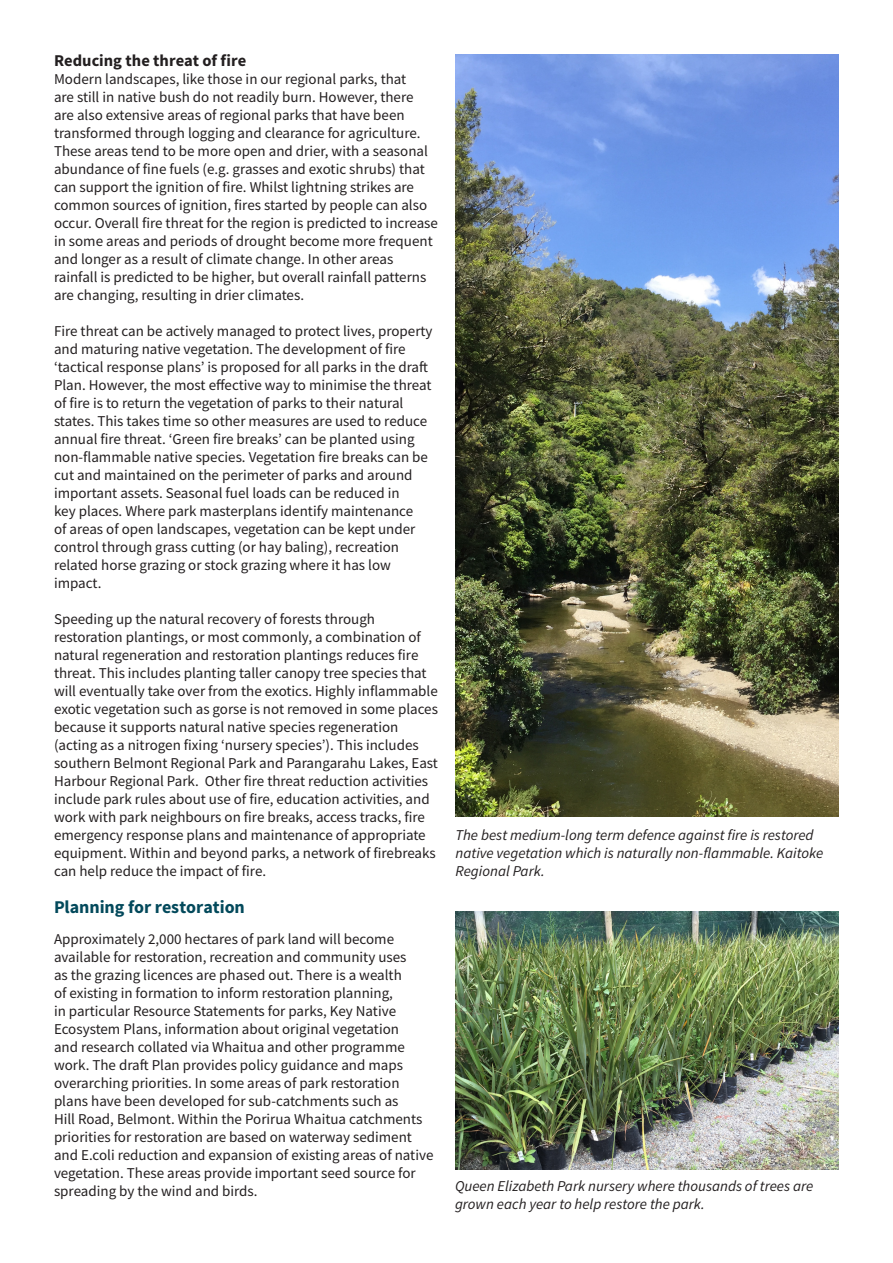
<style>
.page{position:relative;width:893px;height:1263px;background:#fff}
.page>*{position:absolute;margin:0;border:0;box-sizing:border-box;transform-origin:0 0}
.t1{font:700 18px "Source Sans Pro";color:#03495b}
.t2{font:700 16.5px "Source Sans Pro";color:#231f20}
.t3{font:15px/18px "Source Sans Pro";color:#231f20}
.t4{font:italic 15px/18px "Source Sans Pro";color:#231f20}
</style>
<div class="page">
<img style="left:455px;top:54px;width:384px;height:762px">
<img style="left:455px;top:911px;width:384px;height:258px">
<h5 class="t2" style="left:54px;top:50px;width:194px">Reducing the threat of fire</h5>
<p class="t3" style="left:54px;top:70px;width:385px">Modern landscapes, like those in our regional parks, that<br>are still in native bush do not readily burn. However, there<br>are also extensive areas of regional parks that have been transformed through logging and clearance for agriculture.<br>These areas tend to be more open and drier, with a seasonal abundance of fine fuels (e.g. grasses and exotic shrubs) that can support the ignition of fire. Whilst lightning strikes are common sources of ignition, fires started by people can also occur. Overall fire threat for the region is predicted to increase in some areas and periods of drought become more frequent and longer as a result of climate change. In other areas rainfall is predicted to be higher, but overall rainfall patterns are changing, resulting in drier climates.</p>
<p class="t3" style="left:54px;top:322px;width:380px">Fire threat can be actively managed to protect lives, property and maturing native vegetation. The development of fire ‘tactical response plans’ is proposed for all parks in the draft Plan. However, the most effective way to minimise the threat of fire is to return the vegetation of parks to their natural states. This takes time so other measures are used to reduce annual fire threat. ‘Green fire breaks’ can be planted using non-flammable native species. Vegetation fire breaks can be cut and maintained on the perimeter of parks and around important assets. Seasonal fuel loads can be reduced in<br>key places. Where park masterplans identify maintenance<br>of areas of open landscapes, vegetation can be kept under control through grass cutting (or hay baling), recreation related horse grazing or stock grazing where it has low impact.</p>
<p class="t3" style="left:54px;top:610px;width:385px">Speeding up the natural recovery of forests through restoration plantings, or most commonly, a combination of natural regeneration and restoration plantings reduces fire threat. This includes planting taller canopy tree species that will eventually take over from the exotics. Highly inflammable exotic vegetation such as gorse is not removed in some places because it supports natural native species regeneration (acting as a nitrogen fixing ‘nursery species’). This includes southern Belmont Regional Park and Parangarahu Lakes, East Harbour Regional Park. Other fire threat reduction activities include park rules about use of fire, education activities, and work with park neighbours on fire breaks, access tracks, fire emergency response plans and maintenance of appropriate equipment. Within and beyond parks, a network of firebreaks can help reduce the impact of fire.</p>
<h4 class="t1" style="left:54px;top:895px;width:192px">Planning for restoration</h4>
<p class="t3" style="left:54px;top:930px;width:381px">Approximately 2,000 hectares of park land will become available for restoration, recreation and community uses<br>as the grazing licences are phased out. There is a wealth<br>of existing in formation to inform restoration planning,<br>in particular Resource Statements for parks, Key Native Ecosystem Plans, information about original vegetation<br>and research collated via Whaitua and other programme work. The draft Plan provides policy guidance and maps overarching priorities. In some areas of park restoration plans have been developed for sub-catchments such as<br>Hill Road, Belmont. Within the Porirua Whaitua catchments priorities for restoration are based on waterway sediment and E.coli reduction and expansion of existing areas of native vegetation. These areas provide important seed source for spreading by the wind and birds.</p>
<p class="t4" style="left:455px;top:826px;width:369px">The best medium-long term defence against fire is restored native vegetation which is naturally non-flammable. Kaitoke<br>Regional Park.</p>
<p class="t4" style="left:455px;top:1176px;width:360px">Queen Elizabeth Park nursery where thousands of trees are grown each year to help restore the park.</p>
</div>
